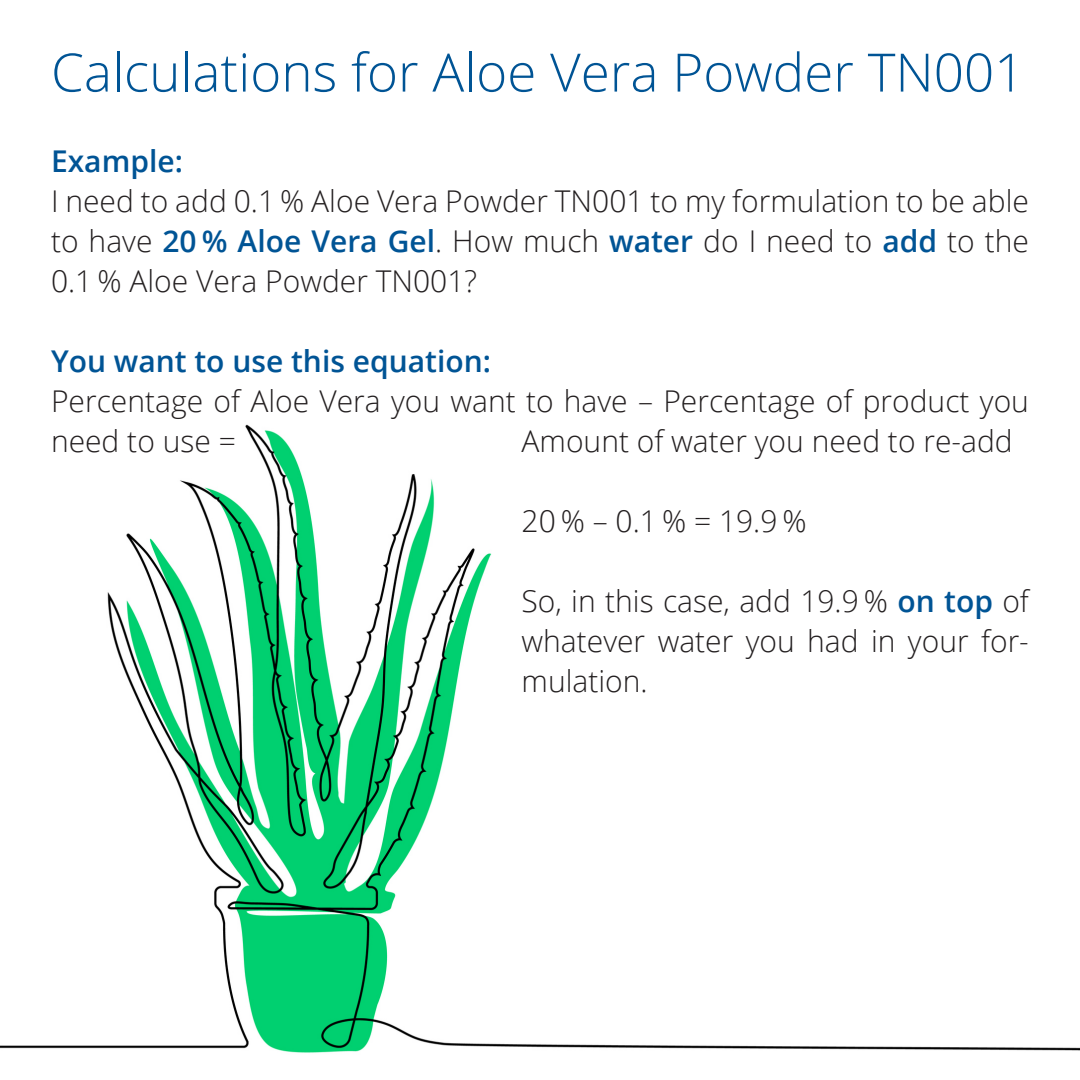
<style>
.page{position:relative;width:1080px;height:1080px;background:#fff}
.page>*{position:absolute;margin:0;border:0;box-sizing:border-box;transform-origin:0 0}
.Lauftext{font:300 53px "Open Sans";color:#005495}
.Lauftext-2{font:300 30px/40px "Open Sans";color:#231f20;text-align:justify}
.Lauftext-3{font:600 30px "Open Sans";color:#005495}
.s1{font-weight:600;color:#005495}
</style>
<div class="page">
<img style="left:0;top:424px;width:1080px;height:629px">
<p class="Lauftext" style="left:51px;top:36px;width:975px">Calculations for Aloe Vera Powder TN001</p>
<p class="Lauftext-3" style="left:51px;top:140px;width:133px">Example:</p>
<p class="Lauftext-2" style="left:51px;top:180px;width:979px">I need to add 0.1 % Aloe Vera Powder TN001 to my formulation to be able to have <span class="s1">20 % Aloe Vera Gel</span>. How much <span class="s1">water</span> do I need to <span class="s1">add</span> to the 0.1 % Aloe Vera Powder TN001?</p>
<p class="Lauftext-3" style="left:51px;top:340px;width:441px">You want to use this equation:</p>
<p class="Lauftext-2" style="left:51px;top:380px;width:979px">Percentage of Aloe Vera you want to have – Percentage of product you need to use =</p>
<p class="Lauftext-2" style="left:522px;top:420px;width:493px">Amount of water you need to re-add</p>
<p class="Lauftext-2" style="left:522px;top:500px;width:287px">20 % – 0.1 % = 19.9 %</p>
<p class="Lauftext-2" style="left:522px;top:580px;width:509px">So, in this case, add 19.9 % <span class="s1">on top</span> of whatever water you had in your for&shy;mulation.</p>
</div>
